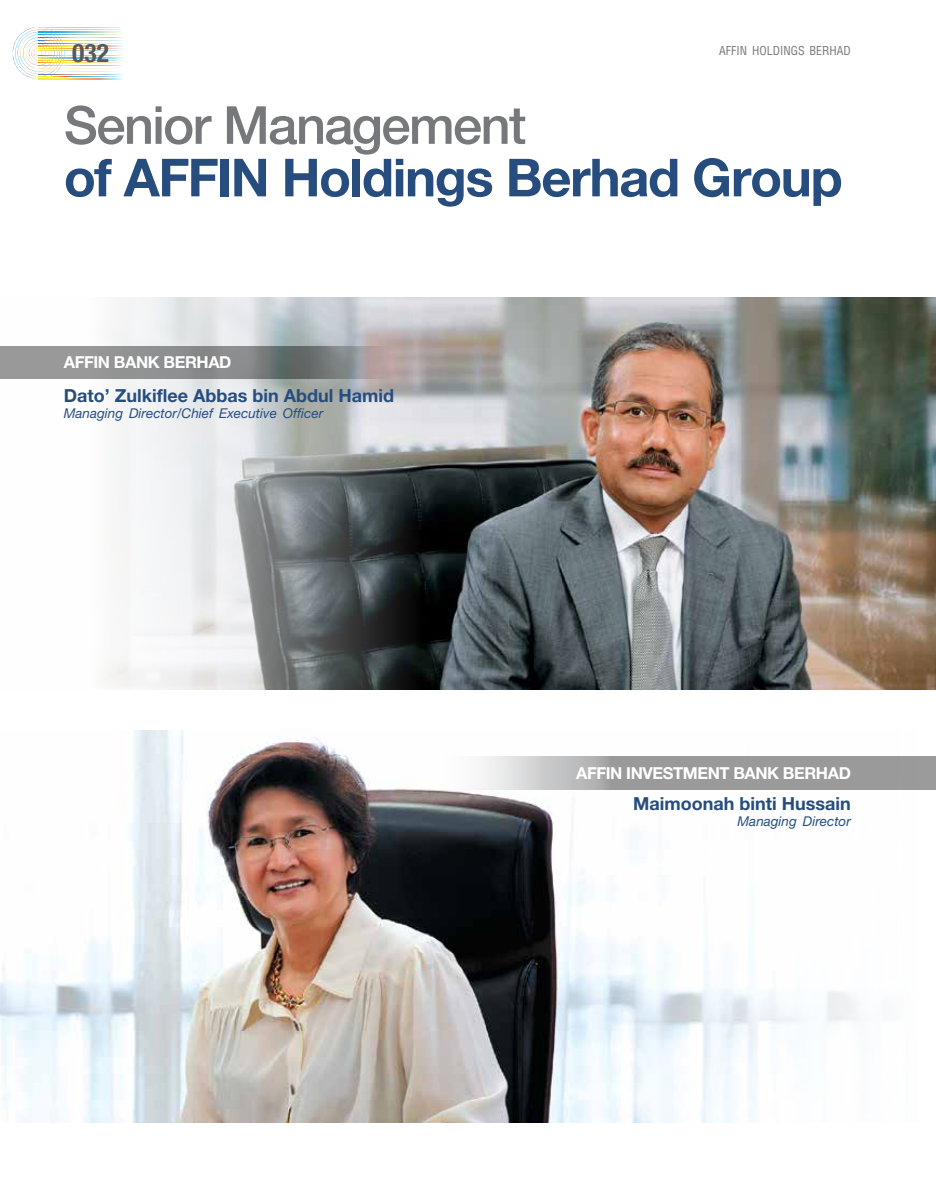
<style>
.page{position:relative;width:936px;height:1191px;background:#fff}
.page>*{position:absolute;margin:0;border:0;box-sizing:border-box;transform-origin:0 0}
.t1{font:700 52.5px "Helvetica Neue LT Std";letter-spacing:-.025em;color:#264d7e}
.t2{font:500 52.5px "Helvetica Neue LT Std";letter-spacing:-.03em;color:#77787b}
.t3{font:700 condensed 25.5px "Helvetica Neue LT Std";color:#58595b}
.t4{font:700 18px "Helvetica Neue LT Std";color:#264d7e}
.t5{font:700 16.5px "Helvetica Neue LT Std";letter-spacing:-.025em;color:#fff}
.t6{font:italic 13.5px "Helvetica Neue LT Std";color:#264d7e}
.t7{font:condensed 12px "Helvetica LT Std";color:#77787b}
</style>
<div class="page">
<img style="left:0;top:730px;width:935px;height:393px">
<img style="left:104px;top:298px;width:831px;height:391px">
<svg style="left:418px;top:756px;width:517px;height:33px;background:#b2b2b2"></svg>
<svg style="left:0;top:346px;width:411px;height:33px;background:#8d8d8d"></svg>
<img style="left:13px;top:27px;width:109px;height:52px">
<svg style="left:39px;top:74px;width:83px;height:1px"></svg>
<svg style="left:39px;top:76px;width:83px;height:1px"></svg>
<svg style="left:39px;top:79px;width:83px;height:1px"></svg>
<h2 class="t3" style="left:72px;top:38px;width:38px">032</h2>
<p class="t7" style="left:719px;top:44px;width:133px">AFFIN HOLDINGS BERHAD</p>
<h1 class="t2" style="left:64px;top:94px;width:464px">Senior Management</h1>
<h1 class="t1" style="left:64px;top:145px;width:780px">of AFFIN Holdings Berhad Group</h1>
<p class="t5" style="left:64px;top:352px;width:169px">AFFIN BANK BERHAD</p>
<h3 class="t4" style="left:64px;top:384px;width:332px">Dato’ Zulkiflee Abbas bin Abdul Hamid</h3>
<p class="t6" style="left:64px;top:405px;width:261px">Managing Director/Chief Executive Officer</p>
<p class="t5" style="left:576px;top:762px;width:276px">AFFIN INVESTMENT BANK BERHAD</p>
<h3 class="t4" style="left:633px;top:792px;width:219px">Maimoonah binti Hussain</h3>
<p class="t6" style="left:737px;top:813px;width:115px">Managing Director</p>
</div>
